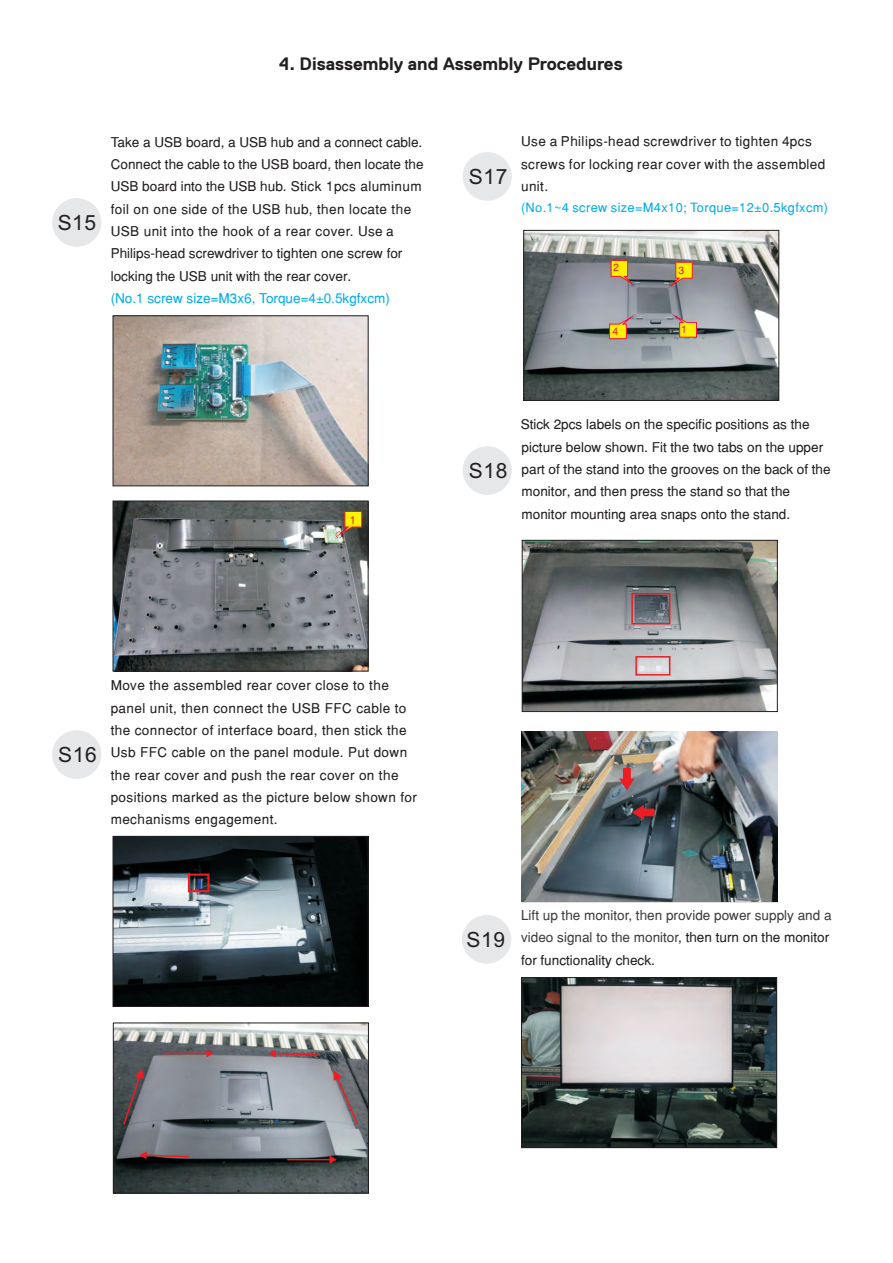
<style>
.page{position:relative;width:893px;height:1263px;background:#fff}
.page>*{position:absolute;margin:0;border:0;box-sizing:border-box;transform-origin:0 0}
.t1{font:21px "Arial";letter-spacing:.03em;color:#231f20}
.t2{font:700 18px "Dell Replica";color:#231f20}
.t3{font:13.5px/22.4px "Helvetica";color:#231f20}
.t4{font:13.5px/22.4px "Helvetica";letter-spacing:.03em;color:#231f20}
.t5{font:13.5px/22.4px "Helvetica";color:#3e3e3f}
.t6{font:12.75px "Helvetica";letter-spacing:.03em;color:#00aeef}
.t7{font:12.75px "Helvetica Neue LT Std";color:#00aeef}
.t8{font:11.1px "Helvetica";color:#ee1d23}
.t9{font:10.35px "Helvetica";color:#ee1d23}
.s1{color:#00aeef}
.s2{font-family:"Helvetica Neue LT Std";font-size:12.75px;color:#00aeef}
.s3{font-family:"Arial";color:#00aeef}
.s4{color:#231f20}
</style>
<div class="page">
<div style="left:52px;top:731px;width:49px;height:48px;background:#e6e7e9;border:1px solid #e6e7e9;border-radius:50%"></div>
<div style="left:52px;top:199px;width:49px;height:47px;background:#e6e7e9;border:1px solid #e6e7e9;border-radius:50%"></div>
<div style="left:463px;top:153px;width:48px;height:47px;background:#e6e7e9;border:1px solid #e6e7e9;border-radius:50%"></div>
<img style="left:115px;top:1025px;width:252px;height:166px">
<div style="left:113px;top:1023px;width:256px;height:170px;border:1px solid #231f20"></div>
<img style="left:115px;top:838px;width:251px;height:167px">
<div style="left:113px;top:836px;width:255px;height:171px;border:1px solid #231f20"></div>
<img style="left:525px;top:232px;width:252px;height:167px">
<div style="left:523px;top:230px;width:256px;height:171px;border:1px solid #231f20"></div>
<svg style="left:611px;top:260px;width:23px;height:25px"></svg>
<svg style="left:669px;top:262px;width:24px;height:25px"></svg>
<svg style="left:609px;top:316px;width:24px;height:23px"></svg>
<svg style="left:673px;top:314px;width:24px;height:23px"></svg>
<div style="left:462px;top:915px;width:49px;height:48px;background:#e6e7e9;border:1px solid #e6e7e9;border-radius:50%"></div>
<img style="left:523px;top:979px;width:252px;height:167px">
<div style="left:521px;top:977px;width:256px;height:171px;border:1px solid #231f20"></div>
<img style="left:522px;top:732px;width:255px;height:170px">
<img style="left:524px;top:542px;width:251px;height:168px">
<div style="left:522px;top:540px;width:255px;height:172px;border:1px solid #231f20"></div>
<div style="left:635px;top:656px;width:35px;height:20px;border:1px solid #ee1d23"></div>
<div style="left:463px;top:447px;width:48px;height:47px;background:#e6e7e9;border:1px solid #e6e7e9;border-radius:50%"></div>
<img style="left:115px;top:503px;width:251px;height:166px">
<div style="left:113px;top:501px;width:255px;height:170px;border:1px solid #231f20"></div>
<svg style="left:334px;top:511px;width:28px;height:27px"></svg>
<div style="left:188px;top:874px;width:22px;height:18px;border:2px solid #ee1d23"></div>
<svg style="left:123px;top:1069px;width:21px;height:56px"></svg>
<svg style="left:333px;top:1070px;width:25px;height:54px"></svg>
<svg style="left:164px;top:1049px;width:50px;height:8px"></svg>
<svg style="left:269px;top:1050px;width:49px;height:8px"></svg>
<svg style="left:287px;top:1156px;width:50px;height:8px"></svg>
<svg style="left:139px;top:1151px;width:50px;height:8px"></svg>
<svg style="left:631px;top:804px;width:24px;height:17px"></svg>
<svg style="left:619px;top:768px;width:16px;height:23px"></svg>
<img style="left:115px;top:318px;width:251px;height:166px">
<div style="left:336px;top:531px;width:6px;height:7px;border:1px dashed #ee1d23;border-radius:50%"></div>
<div style="left:631px;top:593px;width:39px;height:31px;border:1px solid #ee1d23"></div>
<h2 class="t2" style="left:279px;top:56px;width:345px">4. Disassembly and Assembly Procedures</h2>
<h1 class="t1" style="left:58px;top:215px;width:40px">S15</h1>
<p class="t3" style="left:111px;top:132px;width:314px">Take a USB board, a USB hub and a connect cable.<br>Connect the cable to the USB board, then locate the USB board into the USB hub. Stick 1pcs aluminum foil on one side of the USB hub, then locate the USB unit into the hook of a rear cover. Use a Philips-head screwdriver to tighten one screw for locking the USB unit with the rear cover.<br><span class="s1">(No.1 screw size=M3x6, Torque=4</span><span class="s2">±</span><span class="s3">0.5</span><span class="s1">kgfxcm)</span></p>
<h1 class="t1" style="left:469px;top:169px;width:40px">S17</h1>
<p class="t4" style="left:521px;top:132px;width:306px">Use a Philips-head screwdriver to tighten 4pcs screws for locking rear cover with the assembled unit.</p>
<p class="t6" style="left:521px;top:203px;width:308px">(No.1~4 screw size=M4x10; Torque=12 0.5kgfxcm)</p>
<p class="t7" style="left:754px;top:203px;width:9px">±</p>
<p class="t9" style="left:613px;top:263px;width:7px">2</p>
<p class="t9" style="left:679px;top:266px;width:7px">3</p>
<p class="t9" style="left:612px;top:327px;width:7px">4</p>
<p class="t9" style="left:681px;top:325px;width:7px">1</p>
<p class="t8" style="left:350px;top:515px;width:8px">1</p>
<h1 class="t1" style="left:469px;top:463px;width:40px">S18</h1>
<p class="t3" style="left:521px;top:415px;width:312px">Stick 2pcs labels on the specific positions as the picture below shown. Fit the two tabs on the upper part of the stand into the grooves on the back of the monitor, and then press the stand so that the monitor mounting area snaps onto the stand.</p>
<h1 class="t1" style="left:58px;top:747px;width:40px">S16</h1>
<p class="t4" style="left:111px;top:676px;width:308px">Move the assembled rear cover close to the panel unit, then connect the USB FFC cable to the connector of interface board, then stick the Usb FFC cable on the panel module. Put down the rear cover and push the rear cover on the positions marked as the picture below shown for mechanisms engagement.</p>
<h1 class="t1" style="left:467px;top:932px;width:40px">S19</h1>
<p class="t5" style="left:521px;top:905px;width:312px">Lift up the monitor, then provide power supply and a video signal to the monitor<span class="s4">, then turn on the monitor for functionality check.</span></p>
</div>
